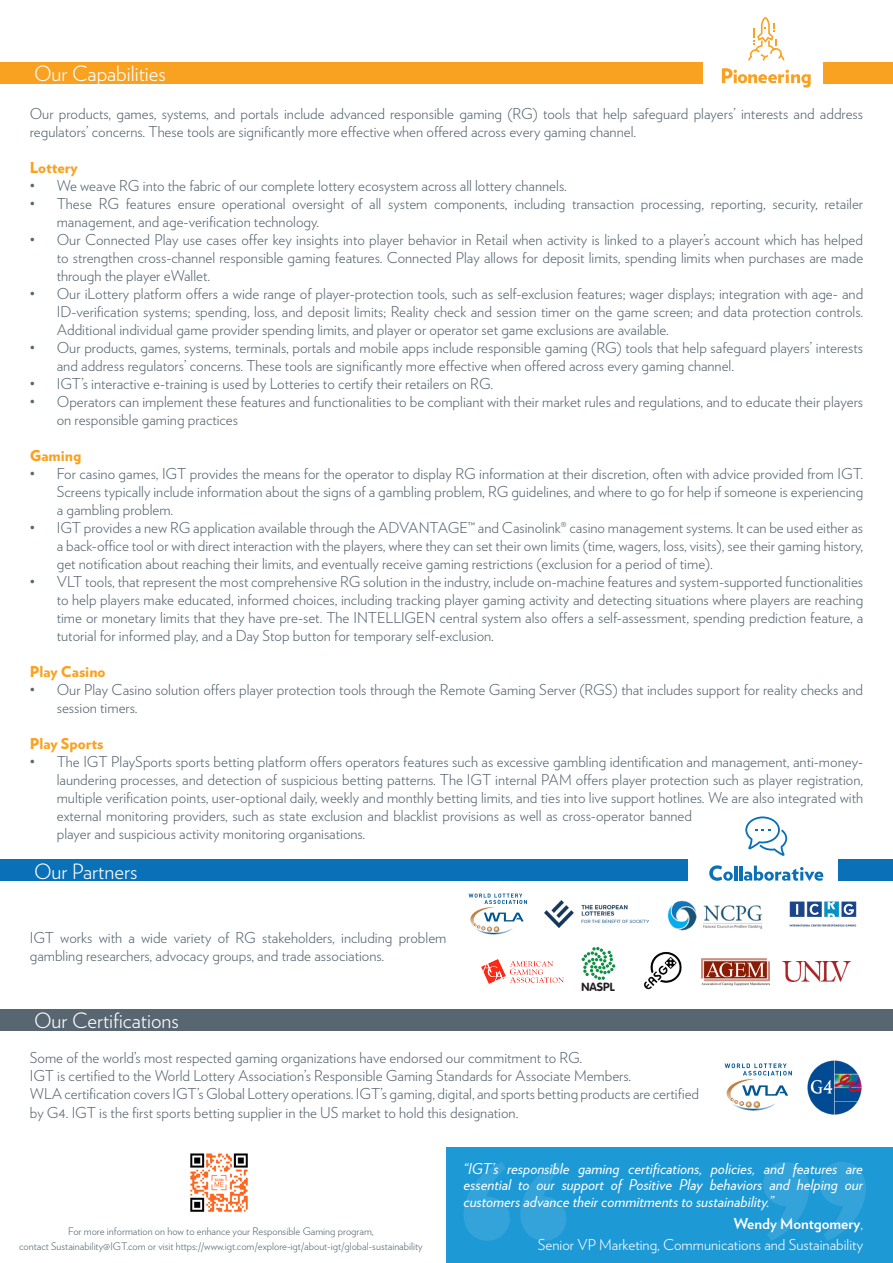
<style>
.page{position:relative;width:893px;height:1263px;background:#fff}
.page>*{position:absolute;margin:0;border:0;box-sizing:border-box;transform-origin:0 0}
.t1{font:300 21px "Verlag";color:#fff}
.t2{font:300 15px/18px "Verlag";color:#586672}
.t3{font:italic 15px/16.5px "Verlag";color:#fff;text-align:justify}
.t4{font:300 15px "Verlag";color:#fff}
.t5{font:900 15px "Verlag";color:#f9a221}
.t6{font:700 15px "Verlag";color:#fff}
.t7{font:700 11.7px "VAG Rounded Std";color:#231f20}
.t8{font:300 10.5px "Verlag";color:#586672}
.s1{font-weight:300}
</style>
<div class="page">
<img style="left:190px;top:1153px;width:58px;height:59px">
<div style="left:0;top:859px;width:688px;height:22px;background:#0a70b8"></div>
<div style="left:0;top:1009px;width:893px;height:21px;background:#586672"></div>
<div style="left:839px;top:859px;width:54px;height:22px;background:#0a70b8"></div>
<svg style="left:722px;top:68px;width:89px;height:20px"></svg>
<svg style="left:748px;top:17px;width:37px;height:43px"></svg>
<svg style="left:709px;top:865px;width:24px;height:16px"></svg>
<hr style="left:734px;top:866px;width:3px;height:14px;background:#0a70b8">
<hr style="left:740px;top:866px;width:3px;height:14px;background:#0a70b8">
<svg style="left:744px;top:866px;width:79px;height:15px"></svg>
<svg style="left:745px;top:816px;width:42px;height:40px"></svg>
<svg style="left:469px;top:893px;width:58px;height:42px"></svg>
<img style="left:544px;top:901px;width:104px;height:27px">
<img style="left:667px;top:900px;width:96px;height:31px">
<img style="left:789px;top:902px;width:68px;height:24px">
<img style="left:481px;top:959px;width:82px;height:25px">
<svg style="left:582px;top:947px;width:33px;height:33px"></svg>
<img style="left:644px;top:952px;width:38px;height:38px">
<img style="left:702px;top:958px;width:68px;height:27px">
<img style="left:784px;top:962px;width:66px;height:20px">
<div style="left:446px;top:1147px;width:447px;height:116px;background:#1d99d6"></div>
<svg style="left:725px;top:1063px;width:67px;height:48px"></svg>
<img style="left:808px;top:1060px;width:53px;height:54px">
<div style="left:0;top:62px;width:703px;height:21px;background:#f9a221"></div>
<div style="left:823px;top:62px;width:70px;height:21px;background:#f9a221"></div>
<svg style="left:464px;top:1162px;width:102px;height:79px"></svg>
<svg style="left:763px;top:1162px;width:103px;height:79px"></svg>
<p class="t1" style="left:34px;top:58px;width:133px">Our Capabilities</p>
<p class="t2" style="left:30px;top:104px;width:835px">Our products, games, systems, and portals include advanced responsible gaming (RG) tools that help safeguard players’ interests and address regulators’ concerns. These tools are significantly more effective when offered across every gaming channel.</p>
<p class="t5" style="left:30px;top:155px;width:50px">Lottery</p>
<p class="t2" style="left:30px;top:176px;width:538px">• We weave RG into the fabric of our complete lottery ecosystem across all lottery channels.</p>
<p class="t2" style="left:57px;top:194px;width:808px;text-indent:-27px">• These RG features ensure operational oversight of all system components, including transaction processing, reporting, security, retailer management, and age-verification technology.</p>
<p class="t2" style="left:57px;top:230px;width:808px;text-align:justify;text-indent:-27px">• Our Connected Play use cases offer key insights into player behavior in Retail when activity is linked to a player’s account which has helped to strengthen cross-channel responsible gaming features. Connected Play allows for deposit limits, spending limits when purchases are made through the player eWallet.</p>
<p class="t2" style="left:57px;top:284px;width:808px;text-align:justify;text-indent:-27px">• Our iLottery platform offers a wide range of player-protection tools, such as self-exclusion features; wager displays; integration with age- and ID-verification systems; spending, loss, and deposit limits; Reality check and session timer on the game screen; and data protection controls.<br>Additional individual game provider spending limits, and player or operator set game exclusions are available.</p>
<p class="t2" style="left:57px;top:338px;width:808px;text-indent:-27px">• Our products, games, systems, terminals, portals and mobile apps include responsible gaming (RG) tools that help safeguard players’ interests and address regulators’ concerns. These tools are significantly more effective when offered across every gaming channel.</p>
<p class="t2" style="left:30px;top:374px;width:465px">• IGT’s interactive e-training is used by Lotteries to certify their retailers on RG.</p>
<p class="t2" style="left:57px;top:392px;width:808px;text-indent:-27px">• Operators can implement these features and functionalities to be compliant with their market rules and regulations, and to educate their players on responsible gaming practices</p>
<p class="t5" style="left:30px;top:443px;width:53px">Gaming</p>
<p class="t2" style="left:57px;top:464px;width:808px;text-align:justify;text-indent:-27px">• For casino games, IGT provides the means for the operator to display RG information at their discretion, often with advice provided from IGT.<br>Screens typically include information about the signs of a gambling problem, RG guidelines, and where to go for help if someone is experiencing a gambling problem.</p>
<p class="t2" style="left:57px;top:518px;width:808px;text-align:justify;text-indent:-27px">• IGT provides a new RG application available through the ADVANTAGE™ and Casinolink® casino management systems. It can be used either as a back-office tool or with direct interaction with the players, where they can set their own limits (time, wagers, loss, visits), see their gaming history, get notification about reaching their limits, and eventually receive gaming restrictions (exclusion for a period of time).</p>
<p class="t2" style="left:57px;top:572px;width:808px;text-align:justify;text-indent:-27px">• VLT tools, that represent the most comprehensive RG solution in the industry, include on-machine features and system-supported functionalities to help players make educated, informed choices, including tracking player gaming activity and detecting situations where players are reaching time or monetary limits that they have pre-set. The INTELLIGEN central system also offers a self-assessment, spending prediction feature, a tutorial for informed play, and a Day Stop button for temporary self-exclusion.</p>
<p class="t5" style="left:30px;top:659px;width:77px">Play Casino</p>
<p class="t2" style="left:57px;top:680px;width:808px;text-indent:-27px">• Our Play Casino solution offers player protection tools through the Remote Gaming Server (RGS) that includes support for reality checks and session timers.</p>
<p class="t5" style="left:30px;top:731px;width:75px">Play Sports</p>
<p class="t2" style="left:57px;top:752px;width:808px;text-indent:-27px">• The IGT PlaySports sports betting platform offers operators features such as excessive gambling identification and management, anti-money&shy;laundering processes, and detection of suspicious betting patterns. The IGT internal PAM offers player protection such as player registration, multiple verification points, user-optional daily, weekly and monthly betting limits, and ties into live support hotlines. We are also integrated with external monitoring providers, such as state exclusion and blacklist provisions as well as cross-operator banned<br>player and suspicious activity monitoring organisations.</p>
<p class="t1" style="left:34px;top:856px;width:105px">Our Partners</p>
<p class="t2" style="left:30px;top:928px;width:418px">IGT works with a wide variety of RG stakeholders, including problem gambling researchers, advocacy groups, and trade associations.</p>
<p class="t1" style="left:34px;top:1005px;width:146px">Our Certifications</p>
<p class="t7" style="left:582px;top:980px;width:35px">NASPL</p>
<p class="t2" style="left:30px;top:1048px;width:554px">Some of the world’s most respected gaming organizations have endorsed our commitment to RG.</p>
<p class="t2" style="left:30px;top:1066px;width:603px">IGT is certified to the World Lottery Association’s Responsible Gaming Standards for Associate Members.</p>
<p class="t2" style="left:30px;top:1084px;width:671px">WLA certification covers IGT’s Global Lottery operations. IGT’s gaming, digital, and sports betting products are certified by G4. IGT is the first sports betting supplier in the US market to hold this designation.</p>
<p class="t8" style="left:68px;top:1223px;width:307px">For more information on how to enhance your Responsible Gaming program,</p>
<p class="t8" style="left:19px;top:1238px;width:405px">contact Sustainability@IGT.com or visit https://www.igt.com/explore-igt/about-igt/global-sustainability</p>
<p class="t3" style="left:463px;top:1159px;width:401px">“IGT’s responsible gaming certifications, policies, and features are essential to our support of Positive Play behaviors and helping our customers advance their commitments to sustainability.”</p>
<p class="t6" style="left:734px;top:1212px;width:131px">Wendy Montgomery<span class="s1">,</span></p>
<p class="t4" style="left:538px;top:1234px;width:327px">Senior VP Marketing, Communications and Sustainability</p>
</div>
